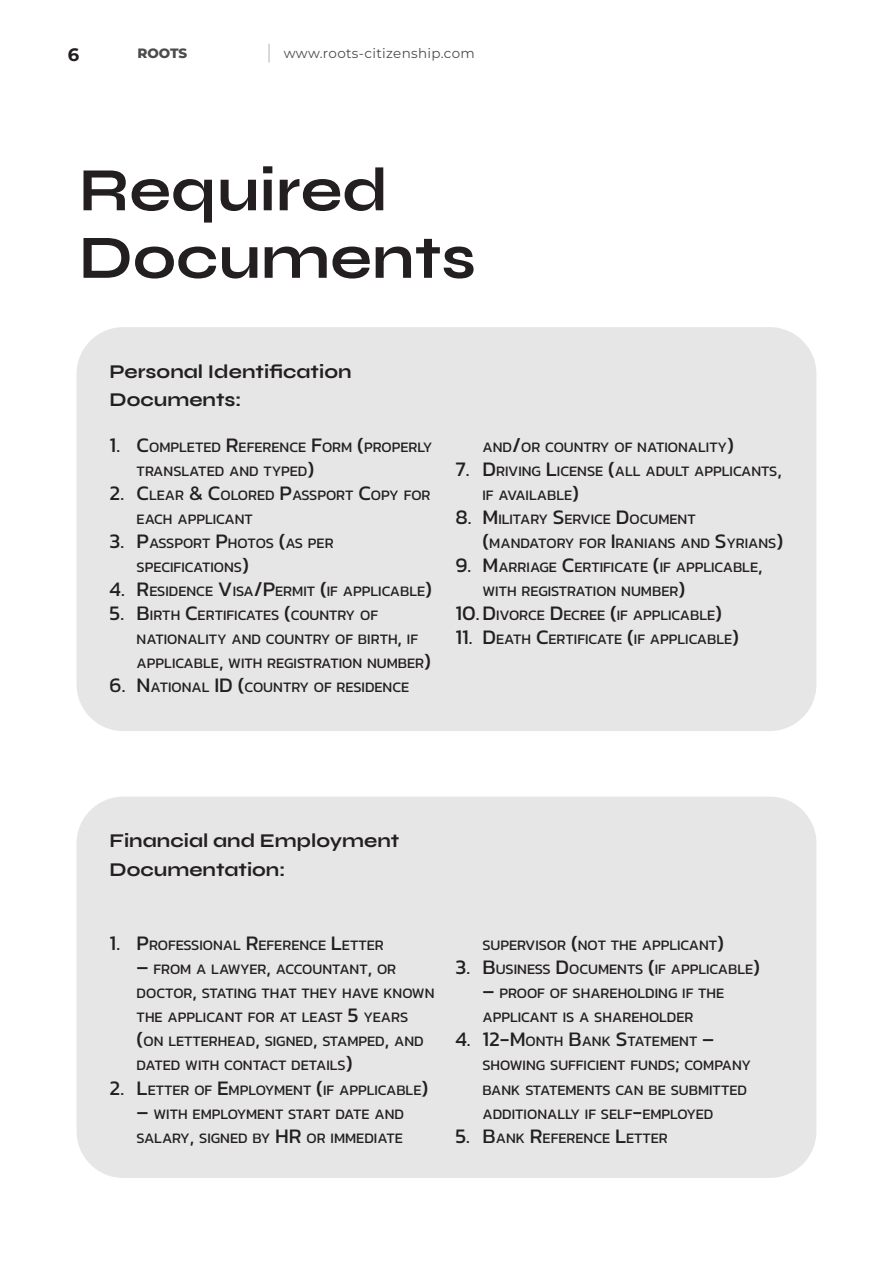
<style>
.page{position:relative;width:893px;height:1263px;background:#fff}
.page>*{position:absolute;margin:0;border:0;box-sizing:border-box;transform-origin:0 0}
.t1{font:700 61.5px/67.5px "Syne";color:#231f20}
.t2{font:700 19.5px/28.5px "Syne";color:#231f20}
.t3{font:700 18px "Montserrat";color:#231f20}
.t4{font:14.7px/24px "Kanit";color:#231f20}
.t5{font:13.5px "Montserrat";letter-spacing:.025em;color:#4b4c4d}
.t6{font:800 13.5px "Montserrat";color:#4b4c4d}
.s1{font-size:21px}
</style>
<div class="page">
<svg style="left:269px;top:44px;width:1px;height:19px"></svg>
<div style="left:77px;top:327px;width:739px;height:404px;background:#e6e6e7;border-radius:47px"></div>
<div style="left:77px;top:797px;width:739px;height:381px;background:#e6e6e7;border-radius:47px"></div>
<p class="t3" style="left:68px;top:41px;width:13px">6</p>
<p class="t6" style="left:137px;top:44px;width:51px">ROOTS</p>
<p class="t5" style="left:284px;top:44px;width:193px">www.roots-citizenship.com</p>
<p class="t1" style="left:79px;top:155px;width:399px">Required<br>Documents</p>
<p class="t2" style="left:110px;top:357px;width:243px">Personal Identification<br>Documents:</p>
<p class="t4" style="left:137px;top:435px;width:297px;text-indent:-27px"><span class="s1">1. C</span>OMPLETED <span class="s1">R</span>EFERENCE <span class="s1">F</span>ORM <span class="s1">(</span>PROPERLY<br>TRANSLATED AND TYPED<span class="s1">)</span></p>
<p class="t4" style="left:137px;top:483px;width:295px;text-indent:-27px"><span class="s1">2. C</span>LEAR <span class="s1">&amp; C</span>OLORED <span class="s1">P</span>ASSPORT <span class="s1">C</span>OPY FOR<br>EACH APPLICANT</p>
<p class="t4" style="left:137px;top:531px;width:199px;text-indent:-27px"><span class="s1">3. P</span>ASSPORT <span class="s1">P</span>HOTOS <span class="s1">(</span>AS PER<br>SPECIFICATIONS<span class="s1">)</span></p>
<p class="t4" style="left:110px;top:579px;width:324px"><span class="s1">4. R</span>ESIDENCE <span class="s1">V</span>ISA<span class="s1">/P</span>ERMIT <span class="s1">(</span>IF APPLICABLE<span class="s1">)</span></p>
<p class="t4" style="left:137px;top:603px;width:296px;text-indent:-27px"><span class="s1">5. B</span>IRTH <span class="s1">C</span>ERTIFICATES <span class="s1">(</span>COUNTRY OF<br>NATIONALITY AND COUNTRY OF BIRTH<span class="s1">,</span> IF<br>APPLICABLE<span class="s1">,</span> WITH REGISTRATION NUMBER<span class="s1">)</span></p>
<p class="t4" style="left:110px;top:675px;width:301px"><span class="s1">6. N</span>ATIONAL <span class="s1">ID (</span>COUNTRY OF RESIDENCE</p>
<p class="t4" style="left:482px;top:435px;width:253px">AND<span class="s1">/</span>OR COUNTRY OF NATIONALITY<span class="s1">)</span></p>
<p class="t4" style="left:482px;top:459px;width:301px;text-indent:-27px"><span class="s1">7. D</span>RIVING <span class="s1">L</span>ICENSE <span class="s1">(</span>ALL ADULT APPLICANTS<span class="s1">,<br></span>IF AVAILABLE<span class="s1">)</span></p>
<p class="t4" style="left:482px;top:507px;width:302px;text-indent:-27px"><span class="s1">8. M</span> ILITARY <span class="s1">S</span>ERVICE <span class="s1">D</span>OCUMENT <span class="s1">(</span>MANDATORY FOR <span class="s1">I</span> RANIANS AND <span class="s1">S</span>YRIANS<span class="s1">)</span></p>
<p class="t4" style="left:482px;top:555px;width:282px;text-indent:-27px"><span class="s1">9. M</span>ARRIAGE <span class="s1">C</span>ERTIFICATE <span class="s1">(</span>IF APPLICABLE<span class="s1">,<br></span>WITH REGISTRATION NUMBER<span class="s1">)</span></p>
<p class="t4" style="left:455px;top:603px;width:268px"><span class="s1">10.D</span>IVORCE <span class="s1">D</span>ECREE <span class="s1">(</span>IF APPLICABLE<span class="s1">)</span></p>
<p class="t4" style="left:455px;top:627px;width:285px"><span class="s1">11. D</span>EATH <span class="s1">C</span>ERTIFICATE <span class="s1">(</span>IF APPLICABLE<span class="s1">)</span></p>
<p class="t2" style="left:110px;top:826px;width:291px">Financial and Employment<br>Documentation:</p>
<p class="t4" style="left:110px;top:933px;width:276px"><span class="s1">1. P</span>ROFESSIONAL <span class="s1">R</span>EFERENCE <span class="s1">L</span>ETTER</p>
<p class="t4" style="left:137px;top:957px;width:299px"><span class="s1">–</span> FROM A LAWYER<span class="s1">,</span> ACCOUNTANT<span class="s1">,</span> OR DOCTOR<span class="s1">,</span> STATING THAT THEY HAVE KNOWN THE APPLICANT FOR AT LEAST <span class="s1">5</span> YEARS <span class="s1">(</span>ON LETTERHEAD<span class="s1">,</span> SIGNED<span class="s1">,</span> STAMPED<span class="s1">,</span> AND DATED WITH CONTACT DETAILS<span class="s1">)</span></p>
<p class="t4" style="left:110px;top:1077px;width:320px"><span class="s1">2. L</span>ETTER OF <span class="s1">E</span>MPLOYMENT <span class="s1">(</span>IF APPLICABLE<span class="s1">)</span></p>
<p class="t4" style="left:137px;top:1101px;width:268px"><span class="s1">–</span> WITH EMPLOYMENT START DATE AND<br>SALARY<span class="s1">,</span> SIGNED BY <span class="s1">HR</span> OR IMMEDIATE</p>
<p class="t4" style="left:482px;top:933px;width:243px">SUPERVISOR <span class="s1">(</span>NOT THE APPLICANT<span class="s1">)</span></p>
<p class="t4" style="left:455px;top:957px;width:306px"><span class="s1">3. B</span>USINESS <span class="s1">D</span>OCUMENTS <span class="s1">(</span>IF APPLICABLE<span class="s1">)</span></p>
<p class="t4" style="left:482px;top:981px;width:243px"><span class="s1">–</span> PROOF OF SHAREHOLDING IF THE<br>APPLICANT IS A SHAREHOLDER</p>
<p class="t4" style="left:482px;top:1029px;width:270px;text-indent:-27px"><span class="s1">4. 12-M</span>ONTH <span class="s1">B</span>ANK <span class="s1">S</span>TATEMENT <span class="s1">–<br></span>SHOWING SUFFICIENT FUNDS<span class="s1">;</span> COMPANY<br>BANK STATEMENTS CAN BE SUBMITTED<br>ADDITIONALLY IF SELF<span class="s1">-</span>EMPLOYED</p>
<p class="t4" style="left:455px;top:1125px;width:214px"><span class="s1">5. B</span>ANK <span class="s1">R</span>EFERENCE <span class="s1">L</span>ETTER</p>
</div>
